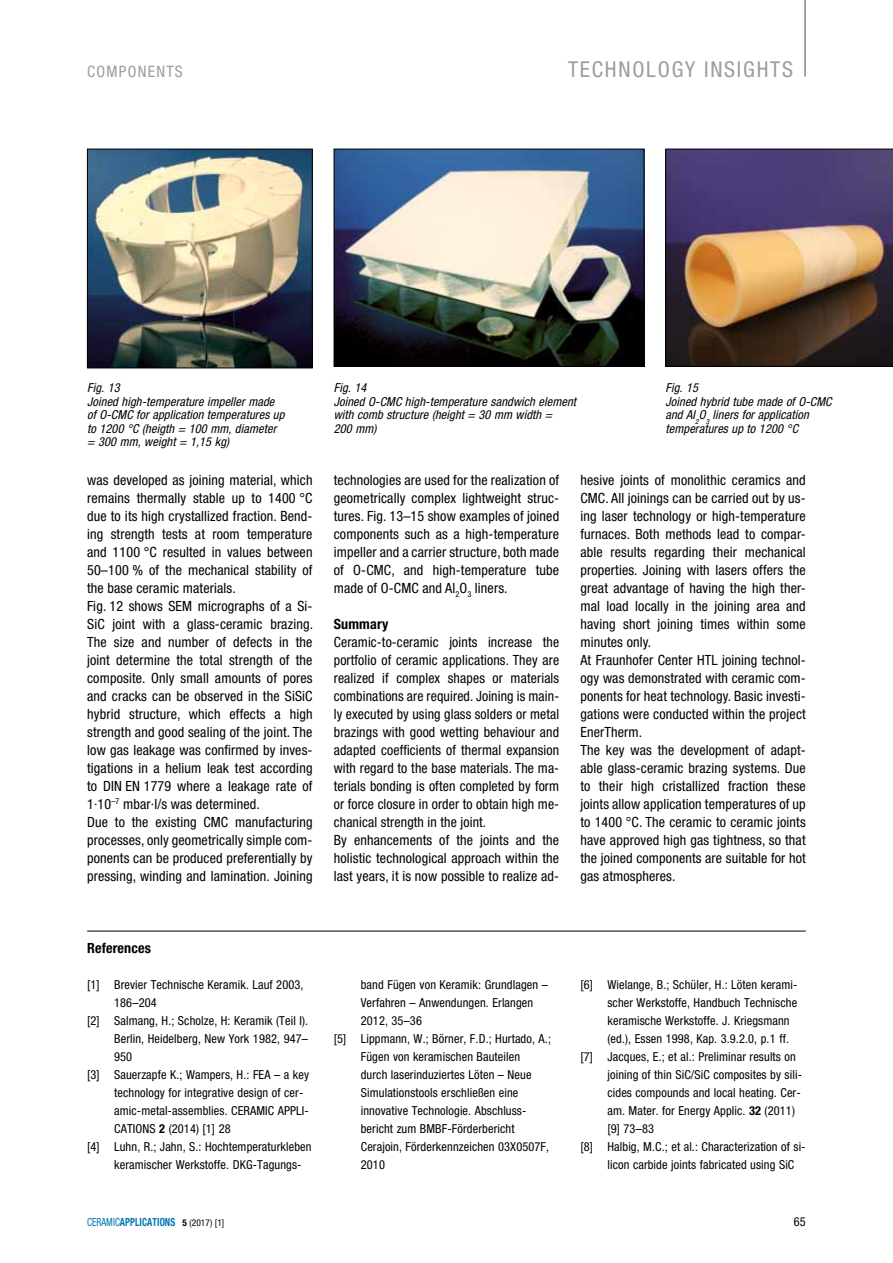
<style>
.page{position:relative;width:893px;height:1263px;background:#fff}
.page>*{position:absolute;margin:0;border:0;box-sizing:border-box;transform-origin:0 0}
.t1{font:condensed 21.9px "Helvetica Neue";letter-spacing:.08em;color:#9c9d9d}
.t2{font:condensed 15.75px "Helvetica Neue";letter-spacing:.08em;color:#9c9d9d}
.t3{font:condensed 14.1px/18px "Helvetica Neue";letter-spacing:.01em;color:#000}
.t4{font:700 condensed 14.1px "Helvetica Neue";letter-spacing:.01em;color:#000}
.t5{font:condensed 12.3px "Helvetica Neue";letter-spacing:.01em;color:#000}
.t6{font:italic condensed 12.3px/13.5px "Helvetica Neue";letter-spacing:.01em;color:#000}
.t7{font:700 condensed 11.25px "Helvetica Neue";letter-spacing:.01em;color:#0077ae;scale:.83 1}
.s1{font-weight:700}
.s2{font-weight:400}
.s3{font-size:9.3px;color:#000}
.s4{font-weight:400;font-size:9.3px;color:#000}
</style>
<div class="page">
<hr style="left:804px;top:0;width:2px;height:77px;background:#878786">
<svg style="left:665px;top:149px;width:228px;height:218px;background:#685051"></svg>
<img style="left:89px;top:151px;width:222px;height:215px">
<div style="left:87px;top:149px;width:226px;height:219px;border:1px solid #000"></div>
<img style="left:336px;top:151px;width:306px;height:214px">
<div style="left:334px;top:149px;width:310px;height:218px;border:1px solid #000"></div>
<hr style="left:87px;top:931px;width:719px;height:1px;background:#000">
<p class="t2" style="left:87px;top:62px;width:97px">COMPONENTS</p>
<h1 class="t1" style="left:568px;top:56px;width:227px">TECHNOLOGY INSIGHTS</h1>
<p class="t6" style="left:87px;top:381px;width:199px">Fig. 13<br>Joined high-temperature impeller made of O-CMC for application temperatures up to 1200 °C (heigth = 100 mm, diameter = 300 mm, weight = 1,15 kg)</p>
<p class="t6" style="left:334px;top:381px;width:244px">Fig. 14<br>Joined O-CMC high-temperature sandwich element with comb structure (height = 30 mm width =<br>200 mm)</p>
<p class="t6" style="left:665px;top:381px;width:168px">Fig. 15<br>Joined hybrid tube made of O-CMC and AI<sub>2</sub>O<sub>3</sub> liners for application temperatures up to 1200 °C</p>
<p class="t3" style="left:87px;top:470px;width:227px">was developed as joining material, which remains thermally stable up to 1400 °C due to its high crystallized fraction. Bend&shy;ing strength tests at room temperature and 1100 °C resulted in values between 50–100 % of the mechanical stability of the base ceramic materials.<br>Fig. 12 shows SEM micrographs of a Si-SiC joint with a glass-ceramic brazing.<br>The size and number of defects in the joint determine the total strength of the composite. Only small amounts of pores and cracks can be observed in the SiSiC hybrid structure, which effects a high strength and good sealing of the joint. The low gas leakage was confirmed by inves&shy;tigations in a helium leak test according to DIN EN 1779 where a leakage rate of 1·10<sup>–7</sup> mbar·l/s was determined.<br>Due to the existing CMC manufacturing processes, only geometrically simple com&shy;ponents can be produced preferentially by pressing, winding and lamination. Joining</p>
<p class="t3" style="left:334px;top:470px;width:227px;text-align:justify">technologies are used for the realization of geometrically complex lightweight struc&shy;tures. Fig. 13–15 show examples of joined components such as a high-temperature impeller and a carrier structure, both made of O-CMC, and high-temperature tube made of O-CMC and Al<sub>2</sub>O<sub>3</sub> liners.</p>
<p class="t4" style="left:334px;top:615px;width:56px">Summary</p>
<p class="t3" style="left:334px;top:632px;width:227px">Ceramic-to-ceramic joints increase the portfolio of ceramic applications. They are realized if complex shapes or materials combinations are required. Joining is main&shy;ly executed by using glass solders or metal brazings with good wetting behaviour and adapted coefficients of thermal expansion with regard to the base materials. The ma&shy;terials bonding is often completed by form or force closure in order to obtain high me&shy;chanical strength in the joint.<br>By enhancements of the joints and the holistic technological approach within the last years, it is now possible to realize ad-</p>
<p class="t3" style="left:580px;top:470px;width:227px">hesive joints of monolithic ceramics and CMC. All joinings can be carried out by us&shy;ing laser technology or high-temperature furnaces. Both methods lead to compar&shy;able results regarding their mechanical properties. Joining with lasers offers the great advantage of having the high ther&shy;mal load locally in the joining area and having short joining times within some minutes only.<br>At Fraunhofer Center HTL joining technol&shy;ogy was demonstrated with ceramic com&shy;ponents for heat technology. Basic investi&shy;gations were conducted within the project EnerTherm.<br>The key was the development of adapt&shy;able glass-ceramic brazing systems. Due to their high cristallized fraction these joints allow application temperatures of up to 1400 °C. The ceramic to ceramic joints have approved high gas tightness, so that the joined components are suitable for hot gas atmospheres.</p>
<p class="t4" style="left:87px;top:939px;width:65px">References</p>
<p class="t5" style="left:87px;top:977px;width:218px">[1] Brevier Technische Keramik. Lauf 2003,</p>
<p class="t5" style="left:114px;top:995px;width:44px">186–204</p>
<p class="t5" style="left:87px;top:1013px;width:222px">[2] Salmang, H.; Scholze, H: Keramik (Teil I).</p>
<p class="t5" style="left:114px;top:1031px;width:195px">Berlin, Heidelberg, New York 1982, 947–</p>
<p class="t5" style="left:114px;top:1049px;width:20px">950</p>
<p class="t5" style="left:87px;top:1067px;width:223px">[3] Sauerzapfe K.; Wampers, H.: FEA – a key</p>
<p class="t5" style="left:114px;top:1085px;width:191px">technology for integrative design of cer-</p>
<p class="t5" style="left:114px;top:1103px;width:196px">amic-metal-assemblies. CERAMIC APPLI-</p>
<p class="t5" style="left:114px;top:1121px;width:118px">CATIONS <span class="s1">2</span> (2014) [1] 28</p>
<p class="t5" style="left:87px;top:1139px;width:226px">[4] Luhn, R.; Jahn, S.: Hochtemperaturkleben</p>
<p class="t5" style="left:114px;top:1157px;width:189px">keramischer Werkstoffe. DKG-Tagungs-</p>
<p class="t5" style="left:361px;top:977px;width:189px">band Fügen von Keramik: Grundlagen –</p>
<p class="t5" style="left:361px;top:995px;width:174px">Verfahren – Anwendungen. Erlangen</p>
<p class="t5" style="left:361px;top:1013px;width:63px">2012, 35–36</p>
<p class="t5" style="left:334px;top:1031px;width:219px">[5] Lippmann, W.; Börner, F.D.; Hurtado, A.;</p>
<p class="t5" style="left:361px;top:1049px;width:161px">Fügen von keramischen Bauteilen</p>
<p class="t5" style="left:361px;top:1067px;width:172px">durch laserinduziertes Löten – Neue</p>
<p class="t5" style="left:361px;top:1085px;width:159px">Simulationstools erschließen eine</p>
<p class="t5" style="left:361px;top:1103px;width:167px">innovative Technologie. Abschluss-</p>
<p class="t5" style="left:361px;top:1121px;width:155px">bericht zum BMBF-Förderbericht</p>
<p class="t5" style="left:361px;top:1139px;width:190px">Cerajoin, Förderkennzeichen 03X0507F,</p>
<p class="t5" style="left:361px;top:1157px;width:26px">2010</p>
<p class="t5" style="left:580px;top:977px;width:218px">[6] Wielange, B.; Schüler, H.: Löten kerami-</p>
<p class="t5" style="left:607px;top:995px;width:191px">scher Werkstoffe, Handbuch Technische</p>
<p class="t5" style="left:607px;top:1013px;width:184px">keramische Werkstoffe. J. Kriegsmann</p>
<p class="t5" style="left:607px;top:1031px;width:183px">(ed.), Essen 1998, Kap. 3.9.2.0, p.1 ff.</p>
<p class="t5" style="left:580px;top:1049px;width:217px">[7] Jacques, E.; et al.: Preliminar results on</p>
<p class="t5" style="left:607px;top:1067px;width:196px">joining of thin SiC/SiC composites by sili-</p>
<p class="t5" style="left:607px;top:1085px;width:195px">cides compounds and local heating. Cer-</p>
<p class="t5" style="left:607px;top:1103px;width:189px">am. Mater. for Energy Applic. <span class="s1">32</span> (2011)</p>
<p class="t5" style="left:607px;top:1121px;width:48px">[9] 73–83</p>
<p class="t5" style="left:580px;top:1139px;width:227px">[8] Halbig, M.C.; et al.: Characterization of si-</p>
<p class="t5" style="left:607px;top:1157px;width:188px">licon carbide joints fabricated using SiC</p>
<p class="t7" style="left:87px;top:1215px;width:167px"><span class="s2">CERAMIC</span>APPLICATIONS <span class="s3">5</span> <span class="s4">(2017) [1]</span></p>
<p class="t5" style="left:794px;top:1214px;width:14px">65</p>
</div>
